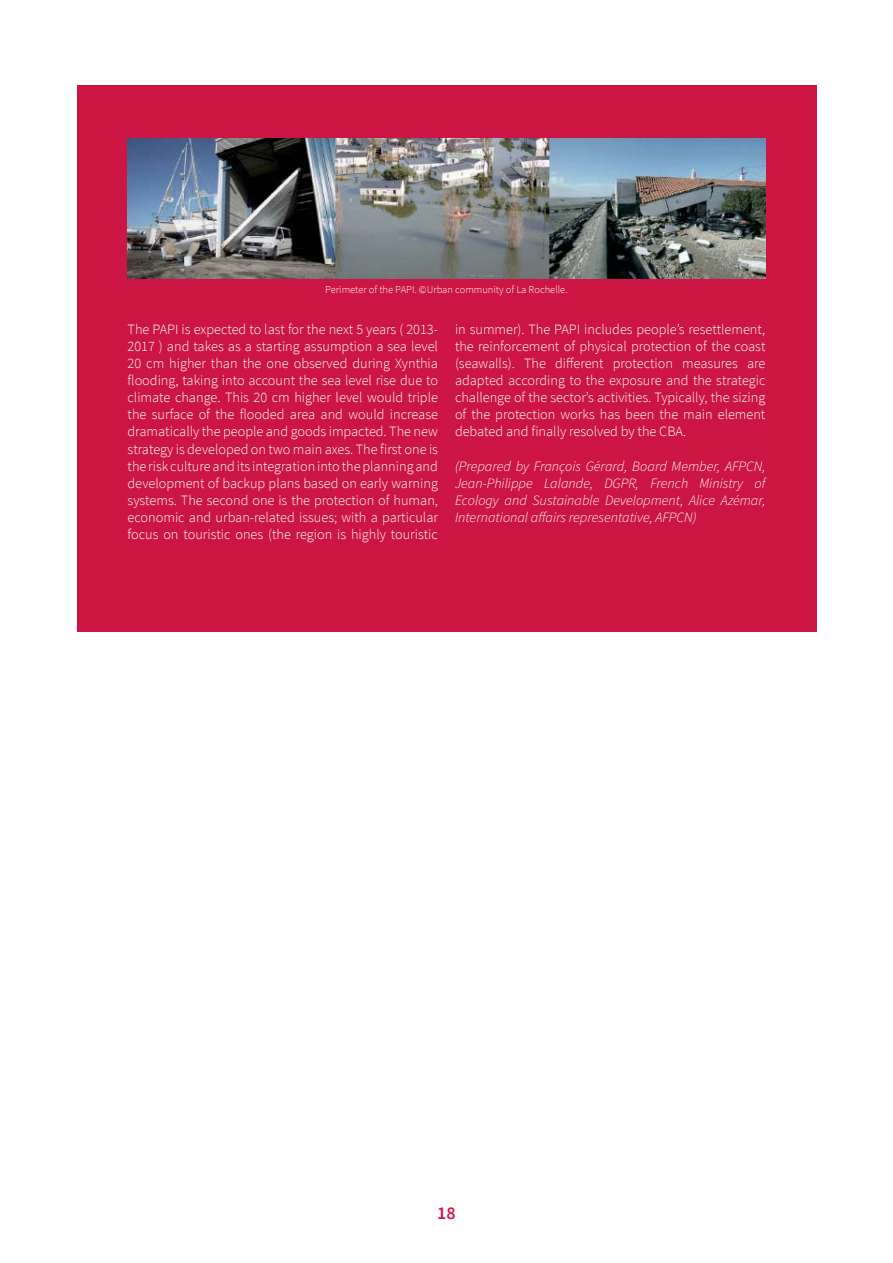
<style>
.page{position:relative;width:893px;height:1263px;background:#fff}
.page>*{position:absolute;margin:0;border:0;box-sizing:border-box;transform-origin:0 0}
.t1{font:600 18px "Source Sans Pro";color:#cd1543}
.t2{font:300 14.25px/17.1px "Source Sans Pro";color:#fff;text-align:justify}
.t3{font:italic 300 14.25px/17.1px "Source Sans Pro";color:#fff;text-align:justify}
.t4{font:300 10.5px "Source Sans Pro";color:#fff}
</style>
<div class="page">
<div style="left:77px;top:85px;width:739px;height:546px;background:#cd1543"></div>
<img style="left:128px;top:138px;width:637px;height:140px">
<p class="t4" style="left:325px;top:283px;width:244px">Perimeter of the PAPI. ©Urban community of La Rochelle.</p>
<p class="t2" style="left:128px;top:321px;width:312px">The PAPI is expected to last for the next 5 years ( 2013- 2017 ) and takes as a starting assumption a sea level 20 cm higher than the one observed during Xynthia flooding, taking into account the sea level rise due to climate change. This 20 cm higher level would triple the surface of the flooded area and would increase dramatically the people and goods impacted. The new strategy is developed on two main axes. The first one is the risk culture and its integration into the planning and development of backup plans based on early warning systems. The second one is the protection of human, economic and urban-related issues; with a particular focus on touristic ones (the region is highly touristic</p>
<p class="t2" style="left:455px;top:321px;width:312px">in summer). The PAPI includes people’s resettlement, the reinforcement of physical protection of the coast (seawalls). The different protection measures are adapted according to the exposure and the strategic challenge of the sector’s activities. Typically, the sizing of the protection works has been the main element debated and finally resolved by the CBA.</p>
<p class="t3" style="left:455px;top:457px;width:312px">(Prepared by François Gérard, Board Member, AFPCN, Jean-Philippe Lalande, DGPR, French Ministry of Ecology and Sustainable Development, Alice Azémar, International affairs representative, AFPCN)</p>
<p class="t1" style="left:437px;top:1201px;width:20px">18</p>
</div>
